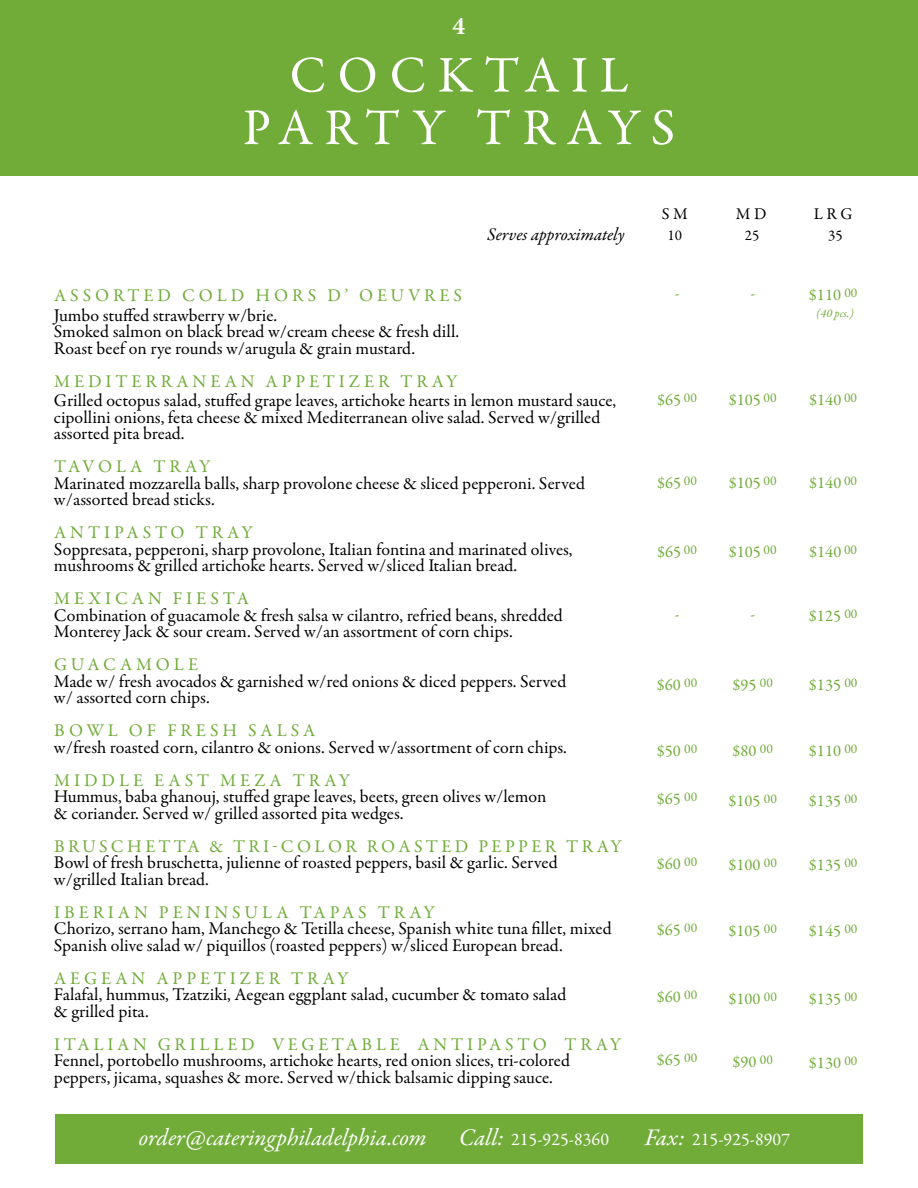
<style>
.page{position:relative;width:918px;height:1188px;background:#fff}
.page>*{position:absolute;margin:0;border:0;box-sizing:border-box;transform-origin:0 0}
.t1{font:51.6px/52.5px "Garamond Premr Pro";letter-spacing:.22em;color:#fff;text-align:center}
.t2{font:700 25.5px "Minion Pro";color:#fff}
.t3{font:italic 24px "Garamond Premr Pro";color:#fff}
.t4{font:18px/16.5px "Garamond Premr Pro";color:#000}
.t5{font:18px "Garamond Premr Pro";letter-spacing:.22em;color:#71ac39}
.t6{font:18px "Garamond Premr Pro";letter-spacing:.19em;color:#71ac39}
.t7{font:18px "Garamond Premr Pro";color:#fff}
.t8{font:italic 18px "Garamond Premr Pro";color:#000}
.t9{font:16.5px "Garamond Premr Pro";color:#71ac39}
.t10{font:16.5px "Garamond Premr Pro";letter-spacing:.22em;color:#000}
.t11{font:15px "Garamond Premr Pro";color:#000}
.t12{font:italic 12px "Garamond Premr Pro";color:#71ac39}
.s1{font-style:italic;font-size:24px}
</style>
<div class="page">
<div style="left:0;top:0;width:918px;height:176px;background:#71ac39"></div>
<div style="left:55px;top:1114px;width:808px;height:49px;background:#71ac39"></div>
<h2 class="t2" style="left:453px;top:8px;width:14px">4</h2>
<h1 class="t1" style="left:243px;top:50px;width:434px">COCKTAIL<br>PARTY TRAYS</h1>
<p class="t10" style="left:662px;top:204px;width:28px">SM</p>
<p class="t10" style="left:736px;top:204px;width:32px">MD</p>
<p class="t10" style="left:814px;top:204px;width:40px">LRG</p>
<p class="t8" style="left:487px;top:223px;width:139px">Serves approximately</p>
<p class="t11" style="left:668px;top:226px;width:16px">10</p>
<p class="t11" style="left:745px;top:226px;width:16px">25</p>
<p class="t11" style="left:828px;top:226px;width:16px">35</p>
<p class="t5" style="left:54px;top:285px;width:410px">ASSORTED COLD HORS D’ OEUVRES</p>
<p class="t4" style="left:54px;top:307px;width:407px">Jumbo stuffed strawberry w/brie.<br>Smoked salmon on black bread w/cream cheese &amp; fresh dill.<br>Roast beef on rye rounds w/arugula &amp; grain mustard.</p>
<p class="t5" style="left:54px;top:370px;width:405px">MEDITERRANEAN APPETIZER TRAY</p>
<p class="t4" style="left:54px;top:393px;width:564px">Grilled octopus salad, stuffed grape leaves, artichoke hearts in lemon mustard sauce, cipollini onions, feta cheese &amp; mixed Mediterranean olive salad. Served w/grilled assorted pita bread.</p>
<p class="t5" style="left:54px;top:456px;width:158px">TAVOLA TRAY</p>
<p class="t4" style="left:54px;top:475px;width:533px">Marinated mozzarella balls, sharp provolone cheese &amp; sliced pepperoni. Served w/assorted bread sticks.</p>
<p class="t5" style="left:54px;top:522px;width:200px">ANTIPASTO TRAY</p>
<p class="t4" style="left:54px;top:541px;width:520px">Soppresata, pepperoni, sharp provolone, Italian fontina and marinated olives, mushrooms &amp; grilled artichoke hearts. Served w/sliced Italian bread.</p>
<p class="t5" style="left:54px;top:588px;width:196px">MEXICAN FIESTA</p>
<p class="t4" style="left:54px;top:607px;width:510px">Combination of guacamole &amp; fresh salsa w cilantro, refried beans, shredded<br>Monterey Jack &amp; sour cream. Served w/an assortment of corn chips.</p>
<p class="t5" style="left:54px;top:654px;width:146px">GUACAMOLE</p>
<p class="t4" style="left:54px;top:673px;width:514px">Made w/ fresh avocados &amp; garnished w/red onions &amp; diced peppers. Served w/ assorted corn chips.</p>
<p class="t5" style="left:54px;top:720px;width:263px">BOWL OF FRESH SALSA</p>
<p class="t4" style="left:54px;top:739px;width:515px">w/fresh roasted corn, cilantro &amp; onions. Served w/assortment of corn chips.</p>
<p class="t5" style="left:54px;top:769px;width:297px">MIDDLE EAST MEZA TRAY</p>
<p class="t4" style="left:54px;top:789px;width:494px">Hummus, baba ghanouj, stuffed grape leaves, beets, green olives w/lemon &amp; coriander. Served w/ grilled assorted pita wedges.</p>
<p class="t6" style="left:54px;top:835px;width:569px">BRUSCHETTA &amp; TRI-COLOR ROASTED PEPPER TRAY</p>
<p class="t4" style="left:54px;top:855px;width:505px">Bowl of fresh bruschetta, julienne of roasted peppers, basil &amp; garlic. Served w/grilled Italian bread.</p>
<p class="t5" style="left:54px;top:901px;width:382px">IBERIAN PENINSULA TAPAS TRAY</p>
<p class="t4" style="left:54px;top:921px;width:559px">Chorizo, serrano ham, Manchego &amp; Tetilla cheese, Spanish white tuna fillet, mixed<br>Spanish olive salad w/ piquillos (roasted peppers) w/sliced European bread.</p>
<p class="t5" style="left:54px;top:967px;width:296px">AEGEAN APPETIZER TRAY</p>
<p class="t4" style="left:54px;top:987px;width:514px">Falafal, hummus, Tzatziki, Aegean eggplant salad, cucumber &amp; tomato salad &amp; grilled pita.</p>
<p class="t5" style="left:54px;top:1033px;width:568px">ITALIAN GRILLED VEGETABLE ANTIPASTO TRAY</p>
<p class="t4" style="left:54px;top:1053px;width:518px">Fennel, portobello mushrooms, artichoke hearts, red onion slices, tri-colored peppers, jicama, squashes &amp; more. Served w/thick balsamic dipping sauce.</p>
<p class="t9" style="left:675px;top:285px;width:6px">-</p>
<p class="t9" style="left:750px;top:285px;width:6px">-</p>
<p class="t9" style="left:809px;top:285px;width:50px">$110 <sup>00</sup></p>
<p class="t12" style="left:816px;top:305px;width:39px">(40 pcs.)</p>
<p class="t9" style="left:657px;top:390px;width:41px">$65 <sup>00</sup></p>
<p class="t9" style="left:729px;top:390px;width:49px">$105 <sup>00</sup></p>
<p class="t9" style="left:809px;top:390px;width:49px">$140 <sup>00</sup></p>
<p class="t9" style="left:657px;top:473px;width:41px">$65 <sup>00</sup></p>
<p class="t9" style="left:729px;top:473px;width:49px">$105 <sup>00</sup></p>
<p class="t9" style="left:809px;top:473px;width:49px">$140 <sup>00</sup></p>
<p class="t9" style="left:657px;top:542px;width:41px">$65 <sup>00</sup></p>
<p class="t9" style="left:729px;top:542px;width:49px">$105 <sup>00</sup></p>
<p class="t9" style="left:809px;top:542px;width:49px">$140 <sup>00</sup></p>
<p class="t9" style="left:675px;top:606px;width:6px">-</p>
<p class="t9" style="left:750px;top:606px;width:6px">-</p>
<p class="t9" style="left:809px;top:606px;width:50px">$125 <sup>00</sup></p>
<p class="t9" style="left:657px;top:675px;width:42px">$60 <sup>00</sup></p>
<p class="t9" style="left:733px;top:675px;width:42px">$95 <sup>00</sup></p>
<p class="t9" style="left:809px;top:675px;width:50px">$135 <sup>00</sup></p>
<p class="t9" style="left:657px;top:741px;width:42px">$50 <sup>00</sup></p>
<p class="t9" style="left:657px;top:789px;width:42px">$65 <sup>00</sup></p>
<p class="t9" style="left:733px;top:741px;width:42px">$80 <sup>00</sup></p>
<p class="t9" style="left:729px;top:791px;width:50px">$105 <sup>00</sup></p>
<p class="t9" style="left:809px;top:741px;width:50px">$110 <sup>00</sup></p>
<p class="t9" style="left:809px;top:791px;width:50px">$135 <sup>00</sup></p>
<p class="t9" style="left:657px;top:854px;width:42px">$60 <sup>00</sup></p>
<p class="t9" style="left:729px;top:855px;width:50px">$100 <sup>00</sup></p>
<p class="t9" style="left:809px;top:855px;width:50px">$135 <sup>00</sup></p>
<p class="t9" style="left:657px;top:920px;width:42px">$65 <sup>00</sup></p>
<p class="t9" style="left:729px;top:921px;width:50px">$105 <sup>00</sup></p>
<p class="t9" style="left:809px;top:921px;width:50px">$145 <sup>00</sup></p>
<p class="t9" style="left:657px;top:987px;width:42px">$60 <sup>00</sup></p>
<p class="t9" style="left:729px;top:989px;width:50px">$100 <sup>00</sup></p>
<p class="t9" style="left:809px;top:989px;width:50px">$135 <sup>00</sup></p>
<p class="t9" style="left:657px;top:1050px;width:42px">$65 <sup>00</sup></p>
<p class="t9" style="left:733px;top:1052px;width:42px">$90 <sup>00</sup></p>
<p class="t9" style="left:809px;top:1053px;width:50px">$130 <sup>00</sup></p>
<h3 class="t3" style="left:139px;top:1123px;width:289px">order@cateringphiladelphia.com</h3>
<p class="t7" style="left:459px;top:1129px;width:152px"><span class="s1">Call:</span> 215-925-8360</p>
<p class="t7" style="left:645px;top:1129px;width:147px"><span class="s1">Fax:</span> 215-925-8907</p>
</div>
